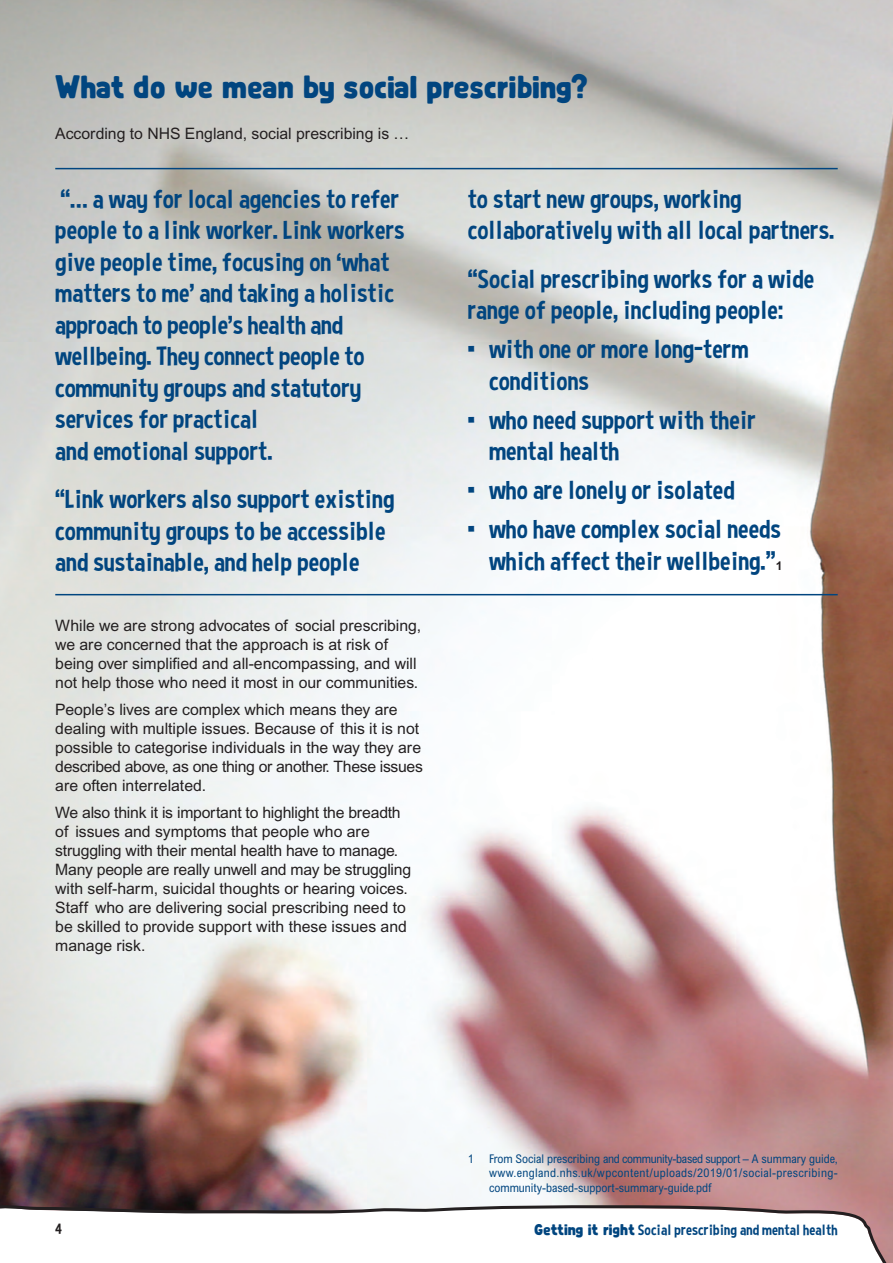
<style>
.page{position:relative;width:893px;height:1263px;background:#fff}
.page>*{position:absolute;margin:0;border:0;box-sizing:border-box;transform-origin:0 0}
.t1{font:30.75px "Abraham";color:#01457f}
.t2{font:26.25px/31.5px "Curse Casual";color:#01457f}
.t3{font:15.75px/18.9px "Arial";color:#231f20}
.t4{font:15px "Curse Casual";letter-spacing:.005em;color:#01457f}
.t5{font:15px "Curse Casual";color:#231f20}
.t6{font:condensed 12px/14.4px "Arial";color:#01457f;text-align:justify}
.s1{font-family:"Arial";font-weight:700;font-size:12px;color:#231f20}
.s2{font-family:"Abraham"}
</style>
<div class="page">
<img style="left:0;top:0;width:893px;height:1198px">
<svg style="left:0;top:1198px;width:893px;height:65px"></svg>
<svg style="left:886px;top:0;width:7px;height:57px"></svg>
<hr style="left:55px;top:168px;width:783px;height:1px;background:#01457f">
<hr style="left:55px;top:594px;width:783px;height:1px;background:#01457f">
<p class="t1" style="left:55px;top:76px;width:534px">What do we mean by social prescribing?</p>
<p class="t3" style="left:55px;top:125px;width:356px">According to NHS England, social prescribing is …</p>
<p class="t2" style="left:55px;top:185px;width:351px">“… a way for local agencies to refer people to a link worker. Link workers give people time, focusing on ‘what matters to me’ and taking a holistic approach to people’s health and wellbeing. They connect people to community groups and statutory services for practical<br>and emotional support.</p>
<p class="t2" style="left:55px;top:486px;width:341px">“Link workers also support existing community groups to be accessible and sustainable, and help people</p>
<p class="t3" style="left:55px;top:618px;width:367px">While we are strong advocates of social prescribing, we are concerned that the approach is at risk of being over simplified and all-encompassing, and will not help those who need it most in our communities.</p>
<p class="t3" style="left:55px;top:702px;width:369px">People’s lives are complex which means they are dealing with multiple issues. Because of this it is not possible to categorise individuals in the way they are described above, as one thing or another. These issues are often interrelated.</p>
<p class="t3" style="left:55px;top:805px;width:357px">We also think it is important to highlight the breadth of issues and symptoms that people who are struggling with their mental health have to manage.<br>Many people are really unwell and may be struggling with self-harm, suicidal thoughts or hearing voices.<br>Staff who are delivering social prescribing need to be skilled to provide support with these issues and manage risk.</p>
<p class="t2" style="left:468px;top:185px;width:368px">to start new groups, working collaboratively with all local partners.</p>
<p class="t2" style="left:468px;top:265px;width:348px">“Social prescribing works for a wide range of people, including people:</p>
<p class="t2" style="left:489px;top:336px;width:261px;text-indent:-21px">• with one or more long-term conditions</p>
<p class="t2" style="left:489px;top:406px;width:268px;text-indent:-21px">• who need support with their mental health</p>
<p class="t2" style="left:468px;top:477px;width:268px">• who are lonely or isolated</p>
<p class="t2" style="left:468px;top:516px;width:316px;text-align:right">• who have complex social needs which affect their wellbeing.”<span class="s1">1</span></p>
<p class="t6" style="left:468px;top:1152px;width:7px">1</p>
<p class="t6" style="left:489px;top:1152px;width:350px">From Social prescribing and community-based support – A summary guide, www.england.nhs.uk/wpcontent/uploads/2019/01/social-prescribing&shy;community-based-support-summary-guide.pdf</p>
<p class="t5" style="left:55px;top:1224px;width:8px">4</p>
<p class="t4" style="left:534px;top:1225px;width:305px"><span class="s2">Getting it right</span> Social prescribing and mental health</p>
</div>
